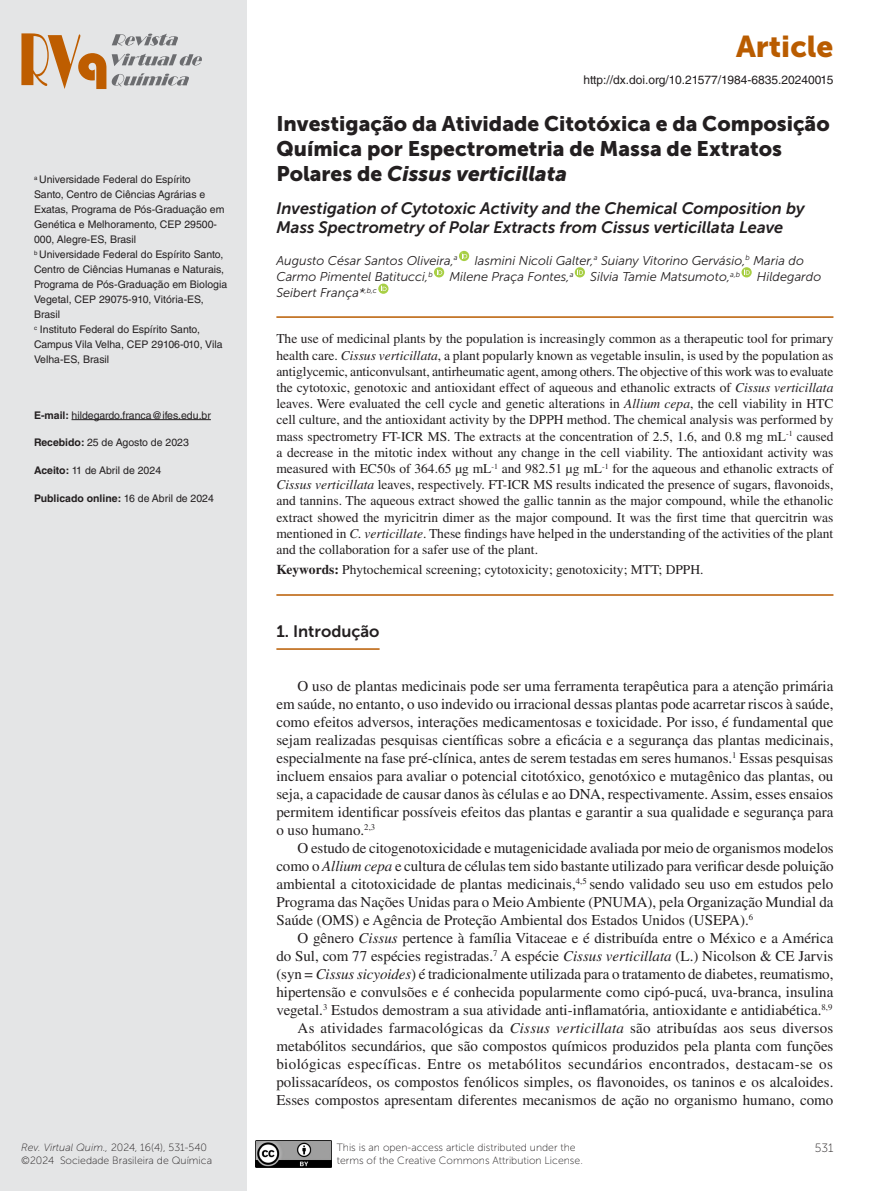
<style>
.page{position:relative;width:893px;height:1191px;background:#fff}
.page>*{position:absolute;margin:0;border:0;box-sizing:border-box;transform-origin:0 0}
.t1{font:30px "Museo Sans 900";color:#b95c00}
.Título{font:21px/25.2px "Museo Sans 900";color:#231f20}
.Título_inglês{font:italic 16.5px/19.8px "Museo Sans 700";color:#231f20}
.Sessão{font:16.5px "Museo Sans 700";color:#231f20}
.t2{font:15px/18px "Times LT Std";color:#231f20;text-align:justify}
.Resumo{font:13.5px/16.2px "Times LT Std";color:#231f20;text-align:justify}
.Keywords{font:13.5px "Times LT Std";color:#231f20}
.Autores{font:italic 12.75px "Museo Sans 300";color:#231f20}
.t3{font:12px "Helvetica LT Std";color:#231f20}
.t4{font:12px "Museo Sans 100";color:#231f20}
.Endereço{font:10.5px/15px "Helvetica LT Std";color:#231f20}
.t5{font:10.5px/12.6px "Museo Sans 100";color:#231f20}
.Endereço-2{font:700 10.5px "Helvetica LT Std";color:#231f20}
.s1{font-weight:700}
.s2{font-weight:400}
.s3{font-style:italic}
</style>
<div class="page">
<div style="left:0;top:0;width:246px;height:1191px;background:#e4e5e6"></div>
<img style="left:255px;top:1140px;width:77px;height:27px">
<svg style="left:21px;top:33px;width:85px;height:56px"></svg>
<svg style="left:112px;top:73px;width:77px;height:13px"></svg>
<svg style="left:112px;top:54px;width:90px;height:12px"></svg>
<svg style="left:112px;top:34px;width:66px;height:12px"></svg>
<hr style="left:72px;top:419px;width:139px;height:1px;background:#231f20">
<hr style="left:276px;top:316px;width:557px;height:2px;background:#b95c00">
<hr style="left:276px;top:594px;width:557px;height:2px;background:#b95c00">
<hr style="left:276px;top:648px;width:104px;height:2px;background:#b95c00">
<svg style="left:459px;top:251px;width:10px;height:10px"></svg>
<svg style="left:462px;top:253px;width:5px;height:5px"></svg>
<svg style="left:434px;top:267px;width:10px;height:10px"></svg>
<svg style="left:437px;top:269px;width:5px;height:6px"></svg>
<div style="left:575px;top:267px;width:10px;height:10px;background:#a8cf45;border-radius:50%"></div>
<svg style="left:577px;top:269px;width:6px;height:6px"></svg>
<svg style="left:741px;top:267px;width:11px;height:10px"></svg>
<svg style="left:744px;top:269px;width:6px;height:6px"></svg>
<svg style="left:378px;top:283px;width:10px;height:11px"></svg>
<svg style="left:381px;top:285px;width:6px;height:6px"></svg>
<p class="Endereço" style="left:34px;top:172px;width:192px"><sup>a</sup> Universidade Federal do Espírito<br>Santo, Centro de Ciências Agrárias e Exatas, Programa de Pós-Graduação em Genética e Melhoramento, CEP 29500- 000, Alegre-ES, Brasil</p>
<p class="Endereço" style="left:34px;top:247px;width:195px"><sup>b</sup> Universidade Federal do Espírito Santo, Centro de Ciências Humanas e Naturais, Programa de Pós-Graduação em Biologia Vegetal, CEP 29075-910, Vitória-ES, Brasil</p>
<p class="Endereço" style="left:34px;top:322px;width:190px"><sup>c</sup> Instituto Federal do Espírito Santo,<br>Campus Vila Velha, CEP 29106-010, Vila<br>Velha-ES, Brasil</p>
<p class="Endereço" style="left:34px;top:407px;width:178px"><span class="s1">E-mail:</span> hildegardo.franca@ifes.edu.br</p>
<p class="Endereço" style="left:34px;top:435px;width:156px"><span class="s1">Recebido:</span> 25 de Agosto de 2023</p>
<p class="Endereço" style="left:34px;top:463px;width:129px"><span class="s1">Aceito:</span> 11 de Abril de 2024</p>
<p class="Endereço-2" style="left:34px;top:492px;width:181px">Publicado online: <span class="s2">16 de Abril de 2024</span></p>
<p class="t5" style="left:21px;top:1141px;width:192px"><span class="s3">Rev. Virtual Quim.,</span> 2024, 16(4), 531-540 ©2024 Sociedade Brasileira de Química</p>
<h1 class="t1" style="left:736px;top:29px;width:99px">Article</h1>
<p class="t3" style="left:584px;top:72px;width:251px">http://dx.doi.org/10.21577/1984-6835.20240015</p>
<p class="Título" style="left:276px;top:111px;width:555px">Investigação da Atividade Citotóxica e da Composição<br>Química por Espectrometria de Massa de Extratos<br>Polares de <span class="s3">Cissus verticillata</span></p>
<p class="Título_inglês" style="left:276px;top:198px;width:530px">Investigation of Cytotoxic Activity and the Chemical Composition by<br>Mass Spectrometry of Polar Extracts from Cissus verticillata Leave</p>
<p class="Autores" style="left:276px;top:253px;width:183px">Augusto César Santos Oliveira,<sup>a</sup></p>
<p class="Autores" style="left:474px;top:253px;width:331px">Iasmini Nicoli Galter,<sup>a</sup> Suiany Vitorino Gervásio,<sup>b</sup> Maria do</p>
<p class="Autores" style="left:276px;top:270px;width:158px">Carmo Pimentel Batitucci,<sup>b</sup></p>
<p class="Autores" style="left:449px;top:270px;width:126px">Milene Praça Fontes,<sup>a</sup></p>
<p class="Autores" style="left:590px;top:270px;width:152px">Silvia Tamie Matsumoto,<sup>a,b</sup></p>
<p class="Autores" style="left:757px;top:270px;width:66px">Hildegardo</p>
<p class="Autores" style="left:276px;top:286px;width:102px">Seibert França*<sup>,b,c</sup></p>
<p class="Resumo" style="left:276px;top:331px;width:559px">The use of medicinal plants by the population is increasingly common as a therapeutic tool for primary health care. <span class="s3">Cissus verticillata</span>, a plant popularly known as vegetable insulin, is used by the population as antiglycemic, anticonvulsant, antirheumatic agent, among others. The objective of this work was to evaluate the cytotoxic, genotoxic and antioxidant effect of aqueous and ethanolic extracts of <span class="s3">Cissus verticillata </span>leaves. Were evaluated the cell cycle and genetic alterations in <span class="s3">Allium cepa</span>, the cell viability in HTC cell culture, and the antioxidant activity by the DPPH method. The chemical analysis was performed by mass spectrometry FT-ICR MS. The extracts at the concentration of 2.5, 1.6, and 0.8 mg mL<sup>-1</sup> caused a decrease in the mitotic index without any change in the cell viability. The antioxidant activity was measured with EC50s of 364.65 µg mL<sup>-1</sup> and 982.51 µg mL<sup>-1</sup> for the aqueous and ethanolic extracts of <span class="s3">Cissus verticillata</span> leaves, respectively. FT-ICR MS results indicated the presence of sugars, flavonoids, and tannins. The aqueous extract showed the gallic tannin as the major compound, while the ethanolic extract showed the myricitrin dimer as the major compound. It was the first time that quercitrin was mentioned in <span class="s3">C. verticillate</span>. These findings have helped in the understanding of the activities of the plant and the collaboration for a safer use of the plant.</p>
<p class="Keywords" style="left:276px;top:562px;width:429px"><span class="s1">Keywords:</span> Phytochemical screening; cytotoxicity; genotoxicity; MTT; DPPH.</p>
<p class="Sessão" style="left:276px;top:622px;width:105px">1. Introdução</p>
<p class="t2" style="left:276px;top:677px;width:559px;text-indent:21px">O uso de plantas medicinais pode ser uma ferramenta terapêutica para a atenção primária em saúde, no entanto, o uso indevido ou irracional dessas plantas pode acarretar riscos à saúde, como efeitos adversos, interações medicamentosas e toxicidade. Por isso, é fundamental que sejam realizadas pesquisas científicas sobre a eficácia e a segurança das plantas medicinais, especialmente na fase pré-clínica, antes de serem testadas em seres humanos.<sup>1</sup> Essas pesquisas incluem ensaios para avaliar o potencial citotóxico, genotóxico e mutagênico das plantas, ou seja, a capacidade de causar danos às células e ao DNA, respectivamente. Assim, esses ensaios permitem identificar possíveis efeitos das plantas e garantir a sua qualidade e segurança para o uso humano.<sup>2,3</sup></p>
<p class="t2" style="left:276px;top:839px;width:559px;text-indent:21px">O estudo de citogenotoxicidade e mutagenicidade avaliada por meio de organismos modelos como o <span class="s3">Allium cepa</span> e cultura de células tem sido bastante utilizado para verificar desde poluição ambiental a citotoxicidade de plantas medicinais,<sup>4,5</sup> sendo validado seu uso em estudos pelo Programa das Nações Unidas para o Meio Ambiente (PNUMA), pela Organização Mundial da Saúde (OMS) e Agência de Proteção Ambiental dos Estados Unidos (USEPA).<sup>6</sup></p>
<p class="t2" style="left:276px;top:929px;width:559px;text-indent:21px">O gênero <span class="s3">Cissus</span> pertence à família Vitaceae e é distribuída entre o México e a América do Sul, com 77 espécies registradas.<sup>7</sup> A espécie <span class="s3">Cissus verticillata</span> (L.) Nicolson &amp; CE Jarvis (syn = <span class="s3">Cissus sicyoides</span>) é tradicionalmente utilizada para o tratamento de diabetes, reumatismo, hipertensão e convulsões e é conhecida popularmente como cipó-pucá, uva-branca, insulina vegetal.<sup>3</sup> Estudos demostram a sua atividade anti-inflamatória, antioxidante e antidiabética.<sup>8,9</sup></p>
<p class="t2" style="left:276px;top:1019px;width:559px;text-indent:21px">As atividades farmacológicas da <span class="s3">Cissus verticillata</span> são atribuídas aos seus diversos metabólitos secundários, que são compostos químicos produzidos pela planta com funções biológicas específicas. Entre os metabólitos secundários encontrados, destacam-se os polissacarídeos, os compostos fenólicos simples, os flavonoides, os taninos e os alcaloides.<br>Esses compostos apresentam diferentes mecanismos de ação no organismo humano, como</p>
<p class="t5" style="left:337px;top:1141px;width:248px">This is an open-access article distributed under the terms of the Creative Commons Attribution License.</p>
<p class="t4" style="left:815px;top:1141px;width:20px">531</p>
</div>
